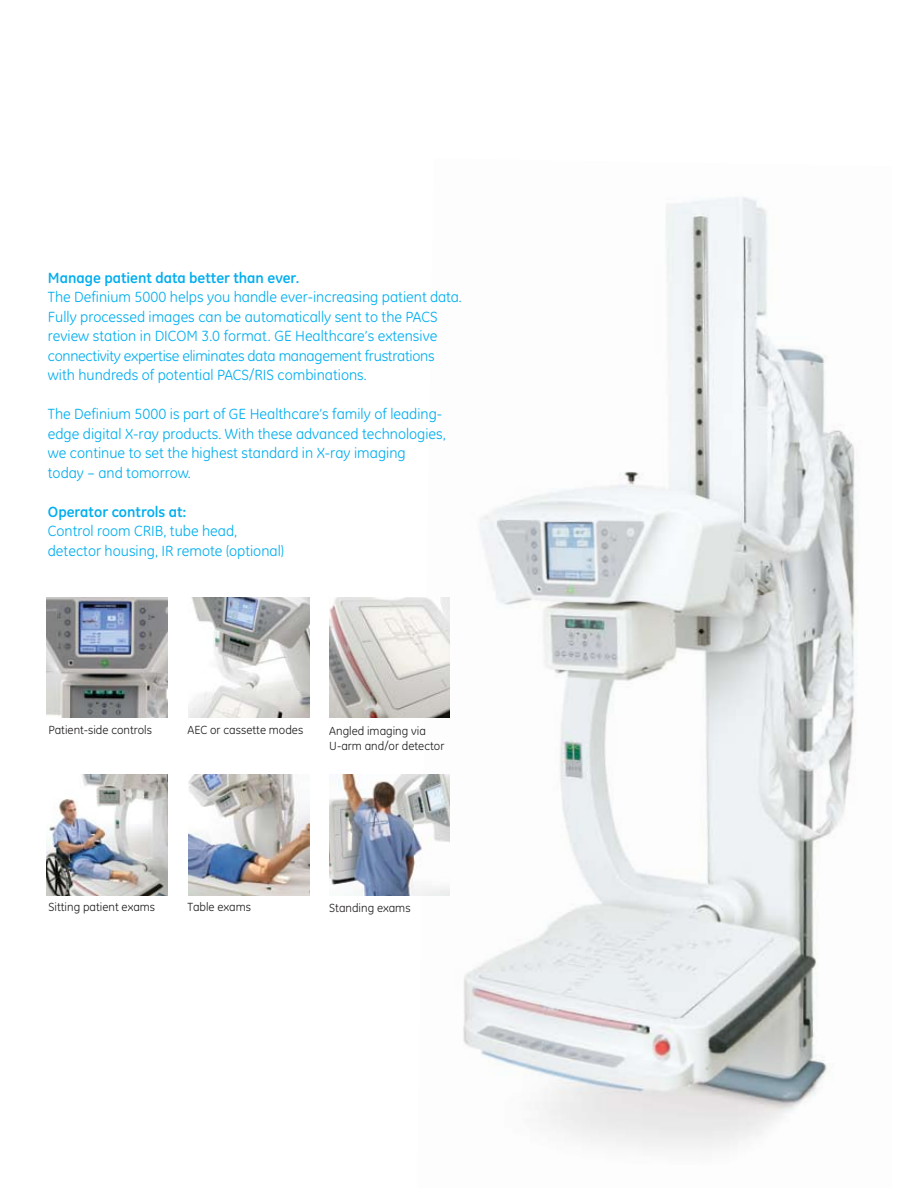
<style>
.page{position:relative;width:918px;height:1188px;background:#fff}
.page>*{position:absolute;margin:0;border:0;box-sizing:border-box;transform-origin:0 0}
.t1{font:15px/19.5px "GE Inspira";color:#00aeef}
.t2{font:700 15px "GE Inspira";color:#00aeef}
.t3{font:12px/15px "GE Inspira";color:#231f20}
</style>
<div class="page">
<img style="left:416px;top:197px;width:441px;height:952px">
<img style="left:329px;top:597px;width:121px;height:121px">
<img style="left:329px;top:774px;width:121px;height:121px">
<img style="left:46px;top:597px;width:121px;height:121px">
<img style="left:46px;top:774px;width:121px;height:121px">
<img style="left:189px;top:597px;width:120px;height:121px">
<img style="left:189px;top:774px;width:120px;height:121px">
<p class="t2" style="left:48px;top:268px;width:253px">Manage patient data better than ever.</p>
<p class="t1" style="left:48px;top:287px;width:415px">The Definium 5000 helps you handle ever-increasing patient data.<br>Fully processed images can be automatically sent to the PACS review station in DICOM 3.0 format. GE Healthcare’s extensive connectivity expertise eliminates data management frustrations with hundreds of potential PACS/RIS combinations.</p>
<p class="t1" style="left:48px;top:404px;width:399px">The Definium 5000 is part of GE Healthcare’s family of leading&shy;edge digital X-ray products. With these advanced technologies, we continue to set the highest standard in X-ray imaging<br>today – and tomorrow.</p>
<p class="t2" style="left:48px;top:502px;width:140px">Operator controls at:</p>
<p class="t1" style="left:48px;top:521px;width:238px">Control room CRIB, tube head, detector housing, IR remote (optional)</p>
<p class="t3" style="left:48px;top:722px;width:105px">Patient-side controls</p>
<p class="t3" style="left:188px;top:722px;width:117px">AEC or cassette modes</p>
<p class="t3" style="left:329px;top:724px;width:117px">Angled imaging via<br>U-arm and/or detector</p>
<p class="t3" style="left:48px;top:899px;width:108px">Sitting patient exams</p>
<p class="t3" style="left:188px;top:899px;width:65px">Table exams</p>
<p class="t3" style="left:329px;top:901px;width:83px">Standing exams</p>
</div>
